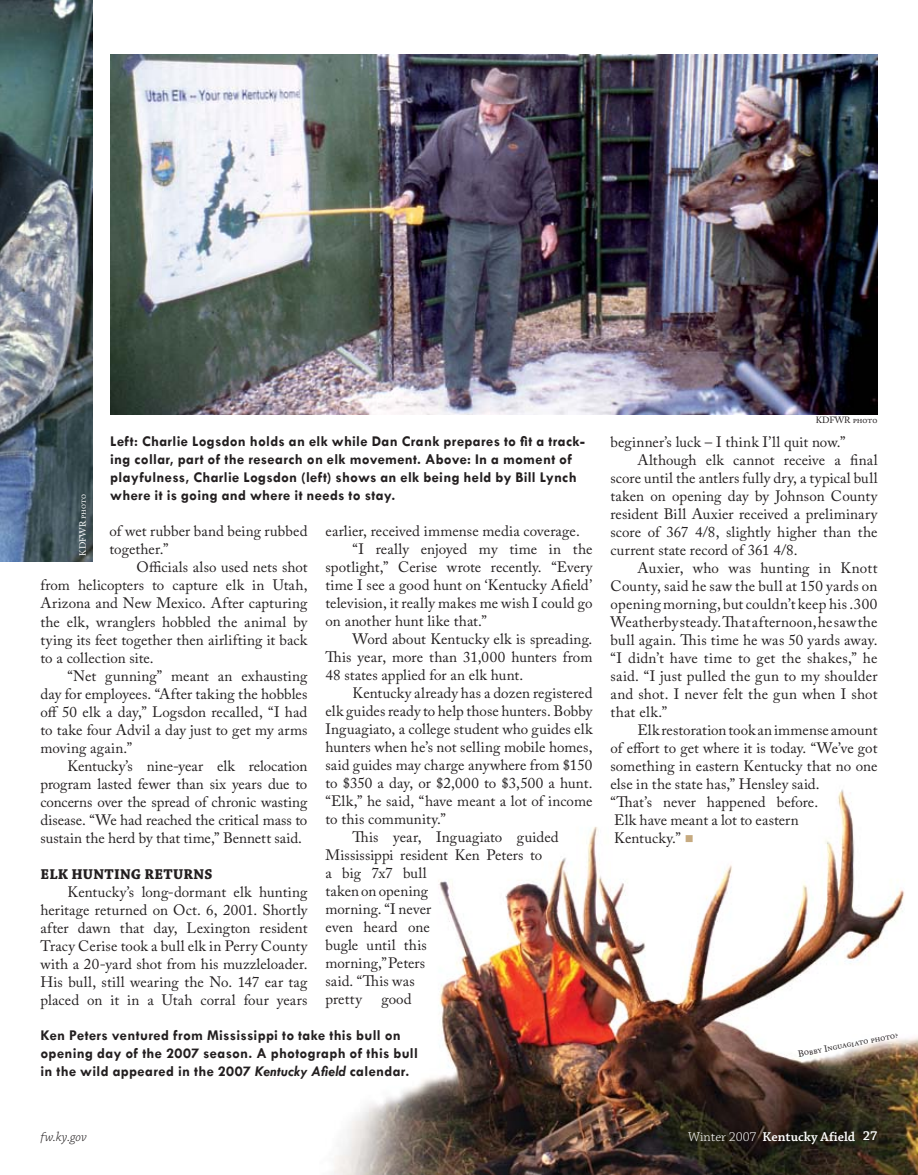
<style>
.page{position:relative;width:918px;height:1175px;background:#fff}
.page>*{position:absolute;margin:0;border:0;box-sizing:border-box;transform-origin:0 0}
.t1{font:15px/18px "Adobe Caslon Pro";letter-spacing:.005em;color:#231f20;text-align:justify}
.t2{font:700 15px/18px "Tw Cen";letter-spacing:.02em;color:#231f20}
.t3{font:700 15px "Chaparral Pro";letter-spacing:.015em;color:#231f20}
.t4{font:600 13.5px "Chaparral Pro";color:#fff}
.t5{font:italic 300 13.5px "Chaparral Pro";letter-spacing:.015em;color:#231f20}
.t6{font:9px "Adobe Caslon Pro";color:#231f20}
.t7{font:9px "Adobe Caslon Pro";letter-spacing:-.005em;color:#fff}
.s1{font-style:italic}
.s2{color:#c6aa80}
.s3{font-weight:300}
</style>
<div class="page">
<img style="left:334px;top:789px;width:584px;height:385px">
<img style="left:0;top:0;width:92px;height:561px">
<img style="left:110px;top:54px;width:768px;height:361px">
<p class="t2" style="left:110px;top:431px;width:476px">Left: Charlie Logsdon holds an elk while Dan Crank prepares to fit a track&shy;ing collar, part of the research on elk movement. Above: In a moment of playfulness, Charlie Logsdon (left) shows an elk being held by Bill Lynch where it is going and where it needs to stay.</p>
<p class="t7" style="left:78px;top:556px;width:63px;rotate:-90deg">KDFWR photo</p>
<p class="t1" style="left:326px;top:522px;width:256px">earlier, received immense media coverage.</p>
<p class="t1" style="left:352px;top:540px;width:241px">“I really enjoyed my time in the</p>
<p class="t1" style="left:326px;top:558px;width:269px">spotlight,” Cerise wrote recently. “Every</p>
<p class="t1" style="left:326px;top:576px;width:268px">time I see a good hunt on ‘Kentucky Afield’</p>
<p class="t1" style="left:326px;top:594px;width:269px">television, it really makes me wish I could go</p>
<p class="t1" style="left:326px;top:612px;width:163px">on another hunt like that.”</p>
<p class="t1" style="left:352px;top:630px;width:241px">Word about Kentucky elk is spreading.</p>
<p class="t1" style="left:326px;top:648px;width:268px">This year, more than 31,000 hunters from</p>
<p class="t1" style="left:326px;top:666px;width:199px">48 states applied for an elk hunt.</p>
<p class="t1" style="left:352px;top:684px;width:241px">Kentucky already has a dozen registered</p>
<p class="t1" style="left:326px;top:702px;width:269px">elk guides ready to help those hunters. Bobby</p>
<p class="t1" style="left:326px;top:720px;width:269px">Inguagiato, a college student who guides elk</p>
<p class="t1" style="left:326px;top:738px;width:268px">hunters when he’s not selling mobile homes,</p>
<p class="t1" style="left:326px;top:756px;width:268px">said guides may charge anywhere from $150</p>
<p class="t1" style="left:326px;top:774px;width:268px">to $350 a day, or $2,000 to $3,500 a hunt.</p>
<p class="t1" style="left:326px;top:792px;width:268px">“Elk,” he said, “have meant a lot of income</p>
<p class="t1" style="left:326px;top:810px;width:122px">to this community.”</p>
<p class="t1" style="left:352px;top:828px;width:208px">This year, Inguagiato guided</p>
<p class="t1" style="left:326px;top:846px;width:218px">Mississippi resident Ken Peters to</p>
<p class="t1" style="left:326px;top:864px;width:103px">a big 7x7 bull</p>
<p class="t1" style="left:326px;top:882px;width:104px">taken on opening</p>
<p class="t1" style="left:326px;top:900px;width:107px">morning. “I never</p>
<p class="t1" style="left:326px;top:918px;width:106px">even heard one</p>
<p class="t1" style="left:326px;top:936px;width:103px">bugle until this</p>
<p class="t1" style="left:326px;top:954px;width:101px">morning,” Peters</p>
<p class="t1" style="left:326px;top:972px;width:91px">said. “This was</p>
<p class="t1" style="left:326px;top:990px;width:38px">pretty</p>
<p class="t1" style="left:381px;top:990px;width:32px">good</p>
<p class="t1" style="left:110px;top:522px;width:199px">of wet rubber band being rubbed together.”</p>
<p class="t1" style="left:40px;top:558px;width:269px;text-indent:96px">Officials also used nets shot from helicopters to capture elk in Utah, Arizona and New Mexico. After capturing the elk, wranglers hobbled the animal by tying its feet together then airlifting it back to a collection site.</p>
<p class="t1" style="left:40px;top:666px;width:269px;text-indent:27px">“Net gunning” meant an exhausting day for employees. “After taking the hobbles off 50 elk a day,” Logsdon recalled, “I had to take four Advil a day just to get my arms moving again.”</p>
<p class="t1" style="left:40px;top:756px;width:269px;text-indent:27px">Kentucky’s nine-year elk relocation program lasted fewer than six years due to concerns over the spread of chronic wasting disease. “We had reached the critical mass to sustain the herd by that time,” Bennett said.</p>
<p class="t3" style="left:40px;top:865px;width:173px">ELK HUNTING RETURNS</p>
<p class="t1" style="left:40px;top:882px;width:269px;text-indent:27px">Kentucky’s long-dormant elk hunting heritage returned on Oct. 6, 2001. Shortly after dawn that day, Lexington resident Tracy Cerise took a bull elk in Perry County with a 20-yard shot from his muzzleloader.<br>His bull, still wearing the No. 147 ear tag placed on it in a Utah corral four years</p>
<p class="t2" style="left:40px;top:1025px;width:379px">Ken Peters ventured from Mississippi to take this bull on opening day of the 2007 season. A photograph of this bull in the wild appeared in the 2007 <span class="s1">Kentucky Afield</span> calendar.</p>
<p class="t6" style="left:816px;top:414px;width:63px">KDFWR photo</p>
<p class="t1" style="left:610px;top:432px;width:237px">beginner’s luck – I think I’ll quit now.”</p>
<p class="t1" style="left:637px;top:450px;width:242px">Although elk cannot receive a final</p>
<p class="t1" style="left:610px;top:468px;width:269px">score until the antlers fully dry, a typical bull</p>
<p class="t1" style="left:610px;top:486px;width:269px">taken on opening day by Johnson County</p>
<p class="t1" style="left:610px;top:504px;width:269px">resident Bill Auxier received a preliminary</p>
<p class="t1" style="left:610px;top:522px;width:269px">score of 367 4/8, slightly higher than the</p>
<p class="t1" style="left:610px;top:540px;width:189px">current state record of 361 4/8.</p>
<p class="t1" style="left:637px;top:558px;width:242px">Auxier, who was hunting in Knott</p>
<p class="t1" style="left:610px;top:576px;width:268px">County, said he saw the bull at 150 yards on</p>
<p class="t1" style="left:610px;top:594px;width:268px">opening morning, but couldn’t keep his .300</p>
<p class="t1" style="left:610px;top:612px;width:269px">Weatherby steady. That afternoon, he saw the</p>
<p class="t1" style="left:610px;top:630px;width:269px">bull again. This time he was 50 yards away.</p>
<p class="t1" style="left:610px;top:648px;width:268px">“I didn’t have time to get the shakes,” he</p>
<p class="t1" style="left:610px;top:666px;width:268px">said. “I just pulled the gun to my shoulder</p>
<p class="t1" style="left:610px;top:684px;width:269px">and shot. I never felt the gun when I shot</p>
<p class="t1" style="left:610px;top:702px;width:58px">that elk.”</p>
<p class="t1" style="left:637px;top:720px;width:241px">Elk restoration took an immense amount</p>
<p class="t1" style="left:610px;top:738px;width:269px">of effort to get where it is today. “We’ve got</p>
<p class="t1" style="left:610px;top:756px;width:268px">something in eastern Kentucky that no one</p>
<p class="t1" style="left:610px;top:774px;width:211px">else in the state has,” Hensley said.</p>
<p class="t1" style="left:610px;top:792px;width:209px">“That’s never happened before.</p>
<p class="t1" style="left:614px;top:810px;width:186px">Elk have meant a lot to eastern</p>
<p class="t1" style="left:614px;top:828px;width:81px">Kentucky.” <span class="s2">■</span></p>
<p class="t6" style="left:797px;top:1048px;width:103px;rotate:-11deg">Bobby Inguagiato photo?</p>
<p class="t5" style="left:40px;top:1129px;width:48px">fw.ky.gov</p>
<p class="t4" style="left:688px;top:1128px;width:191px"><span class="s3">Winter 2007</span> Kentucky Afield 27</p>
</div>
